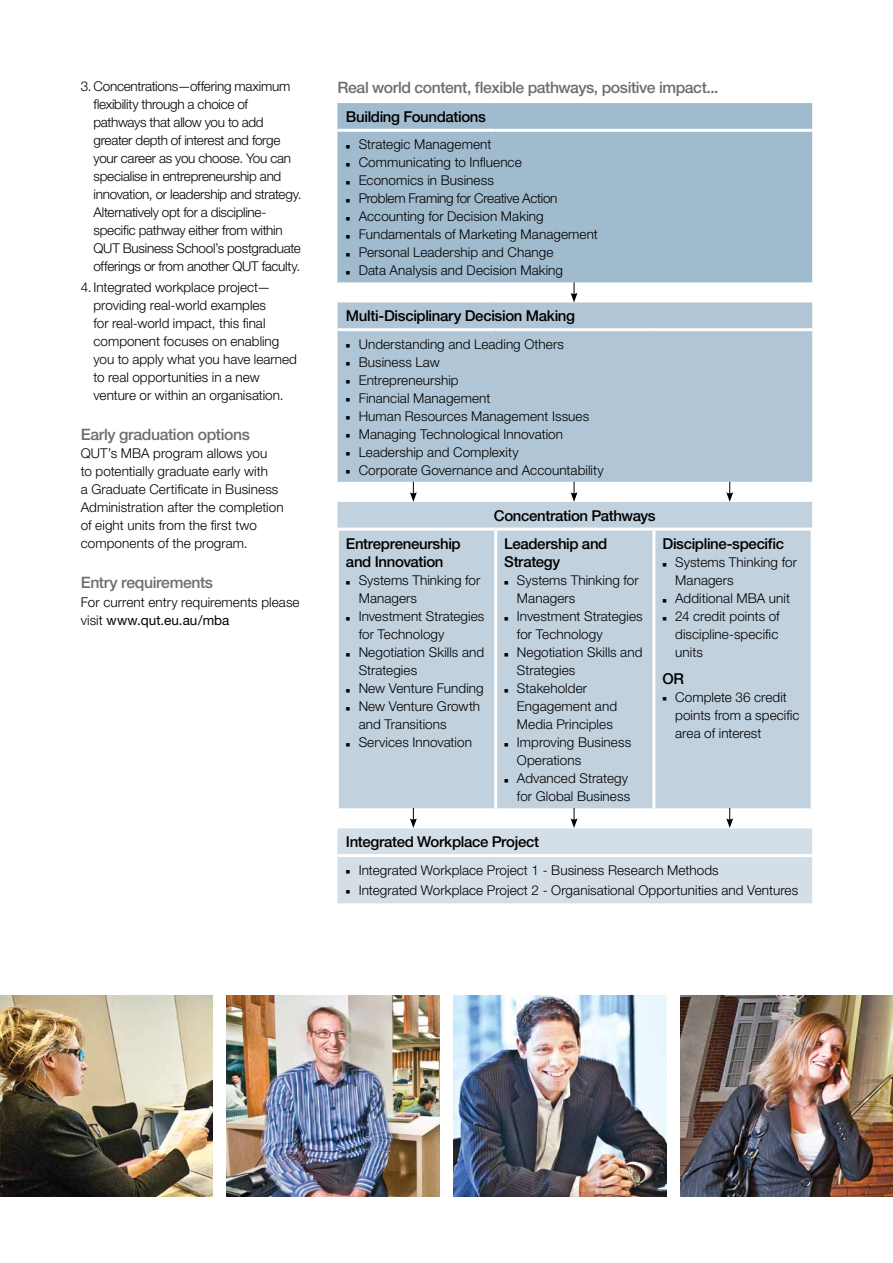
<style>
.page{position:relative;width:893px;height:1263px;background:#fff}
.page>*{position:absolute;margin:0;border:0;box-sizing:border-box;transform-origin:0 0}
.t1{font:500 15.75px "Helvetica Neue";letter-spacing:-.025em;color:#6d6e71}
.t2{font:500 15px/18px "Helvetica Neue";letter-spacing:-.025em;color:#000}
.t3{font:300 13.5px/18px "Helvetica Neue";letter-spacing:.005em;color:#000}
.t4{font:300 13.5px/18px "Helvetica Neue";letter-spacing:-.02em;color:#000}
.s1{font-weight:400}
</style>
<div class="page">
<img style="left:0;top:996px;width:213px;height:200px">
<img style="left:227px;top:996px;width:212px;height:200px">
<img style="left:454px;top:996px;width:212px;height:200px">
<img style="left:680px;top:996px;width:213px;height:200px">
<div style="left:337px;top:103px;width:475px;height:179px;background:#a0bbce"></div>
<div style="left:337px;top:302px;width:475px;height:180px;background:#b0c6d6"></div>
<div style="left:337px;top:502px;width:475px;height:306px;background:#c1d1de"></div>
<hr style="left:337px;top:129px;width:159px;height:3px;background:#fff">
<hr style="left:496px;top:129px;width:158px;height:3px;background:#fff">
<hr style="left:654px;top:129px;width:158px;height:3px;background:#fff">
<hr style="left:337px;top:328px;width:159px;height:3px;background:#fff">
<hr style="left:496px;top:328px;width:158px;height:3px;background:#fff">
<hr style="left:654px;top:328px;width:158px;height:3px;background:#fff">
<hr style="left:654px;top:528px;width:160px;height:3px;background:#fff">
<hr style="left:811px;top:531px;width:3px;height:277px;background:#fff">
<hr style="left:336px;top:528px;width:160px;height:3px;background:#fff">
<hr style="left:336px;top:531px;width:3px;height:277px;background:#fff">
<hr style="left:496px;top:528px;width:158px;height:3px;background:#fff">
<hr style="left:494px;top:531px;width:3px;height:277px;background:#fff">
<hr style="left:652px;top:531px;width:3px;height:277px;background:#fff">
<svg style="left:571px;top:282px;width:6px;height:20px"></svg>
<svg style="left:410px;top:482px;width:7px;height:20px"></svg>
<svg style="left:571px;top:482px;width:6px;height:20px"></svg>
<svg style="left:726px;top:482px;width:7px;height:20px"></svg>
<svg style="left:346px;top:145px;width:4px;height:3px"></svg>
<svg style="left:346px;top:163px;width:4px;height:3px"></svg>
<svg style="left:346px;top:181px;width:4px;height:3px"></svg>
<svg style="left:346px;top:199px;width:4px;height:3px"></svg>
<svg style="left:346px;top:217px;width:4px;height:3px"></svg>
<svg style="left:346px;top:235px;width:4px;height:3px"></svg>
<svg style="left:346px;top:253px;width:4px;height:3px"></svg>
<svg style="left:346px;top:271px;width:4px;height:3px"></svg>
<svg style="left:346px;top:344px;width:4px;height:4px"></svg>
<svg style="left:346px;top:362px;width:4px;height:4px"></svg>
<svg style="left:346px;top:380px;width:4px;height:4px"></svg>
<svg style="left:346px;top:398px;width:4px;height:4px"></svg>
<svg style="left:346px;top:416px;width:4px;height:4px"></svg>
<svg style="left:346px;top:434px;width:4px;height:4px"></svg>
<svg style="left:346px;top:452px;width:4px;height:4px"></svg>
<svg style="left:346px;top:470px;width:4px;height:4px"></svg>
<svg style="left:346px;top:581px;width:4px;height:3px"></svg>
<svg style="left:346px;top:617px;width:4px;height:3px"></svg>
<svg style="left:346px;top:653px;width:4px;height:3px"></svg>
<svg style="left:346px;top:689px;width:4px;height:3px"></svg>
<svg style="left:346px;top:707px;width:4px;height:3px"></svg>
<svg style="left:346px;top:743px;width:4px;height:3px"></svg>
<svg style="left:663px;top:697px;width:3px;height:4px"></svg>
<svg style="left:337px;top:808px;width:475px;height:95px"></svg>
<p class="t4" style="left:94px;top:77px;width:209px;text-indent:-13px">3. Concentrations—offering maximum flexibility through a choice of pathways that allow you to add greater depth of interest and forge your career as you choose. You can specialise in entrepreneurship and innovation, or leadership and strategy.<br>Alternatively opt for a discipline&shy;specific pathway either from within QUT Business School’s postgraduate offerings or from another QUT faculty.</p>
<p class="t3" style="left:94px;top:277px;width:205px;text-indent:-13px">4. Integrated workplace project— providing real-world examples<br>for real-world impact, this final component focuses on enabling you to apply what you have learned to real opportunities in a new venture or within an organisation.</p>
<p class="t1" style="left:81px;top:425px;width:171px">Early graduation options</p>
<p class="t3" style="left:81px;top:444px;width:204px">QUT’s MBA program allows you<br>to potentially graduate early with<br>a Graduate Certificate in Business<br>Administration after the completion of eight units from the first two components of the program.</p>
<p class="t1" style="left:81px;top:573px;width:134px">Entry requirements</p>
<p class="t3" style="left:81px;top:593px;width:220px">For current entry requirements please visit <span class="s1">www.qut.eu.au/mba</span></p>
<p class="t1" style="left:337px;top:78px;width:383px">Real world content, flexible pathways, positive impact...</p>
<p class="t2" style="left:346px;top:107px;width:142px">Building Foundations</p>
<p class="t3" style="left:359px;top:135px;width:241px">Strategic Management<br>Communicating to Influence<br>Economics in Business<br>Problem Framing for Creative Action<br>Accounting for Decision Making<br>Fundamentals of Marketing Management<br>Personal Leadership and Change<br>Data Analysis and Decision Making</p>
<p class="t2" style="left:346px;top:307px;width:231px">Multi-Disciplinary Decision Making</p>
<p class="t3" style="left:359px;top:335px;width:246px">Understanding and Leading Others<br>Business Law<br>Entrepreneurship<br>Financial Management<br>Human Resources Management Issues<br>Managing Technological Innovation<br>Leadership and Complexity<br>Corporate Governance and Accountability</p>
<p class="t2" style="left:494px;top:506px;width:163px">Concentration Pathways</p>
<p class="t2" style="left:346px;top:535px;width:116px">Entrepreneurship and Innovation</p>
<p class="t3" style="left:359px;top:571px;width:127px">Systems Thinking for<br>Managers<br>Investment Strategies for Technology<br>Negotiation Skills and<br>Strategies<br>New Venture Funding<br>New Venture Growth and Transitions<br>Services Innovation</p>
<p class="t2" style="left:504px;top:535px;width:105px">Leadership and<br>Strategy</p>
<p class="t3" style="left:517px;top:571px;width:127px">Systems Thinking for<br>Managers<br>Investment Strategies for Technology<br>Negotiation Skills and<br>Strategies<br>Stakeholder<br>Engagement and<br>Media Principles<br>Improving Business<br>Operations<br>Advanced Strategy for Global Business</p>
<p class="t2" style="left:662px;top:535px;width:123px">Discipline-specific</p>
<p class="t3" style="left:675px;top:553px;width:123px">Systems Thinking for<br>Managers<br>Additional MBA unit<br>24 credit points of discipline-specific units</p>
<p class="t2" style="left:662px;top:669px;width:23px">OR</p>
<p class="t3" style="left:675px;top:688px;width:126px">Complete 36 credit points from a specific area of interest</p>
<p class="t2" style="left:346px;top:833px;width:195px">Integrated Workplace Project</p>
<p class="t3" style="left:359px;top:859px;width:441px;line-height:20.1px">Integrated Workplace Project 1 - Business Research Methods<br>Integrated Workplace Project 2 - Organisational Opportunities and Ventures</p>
</div>
